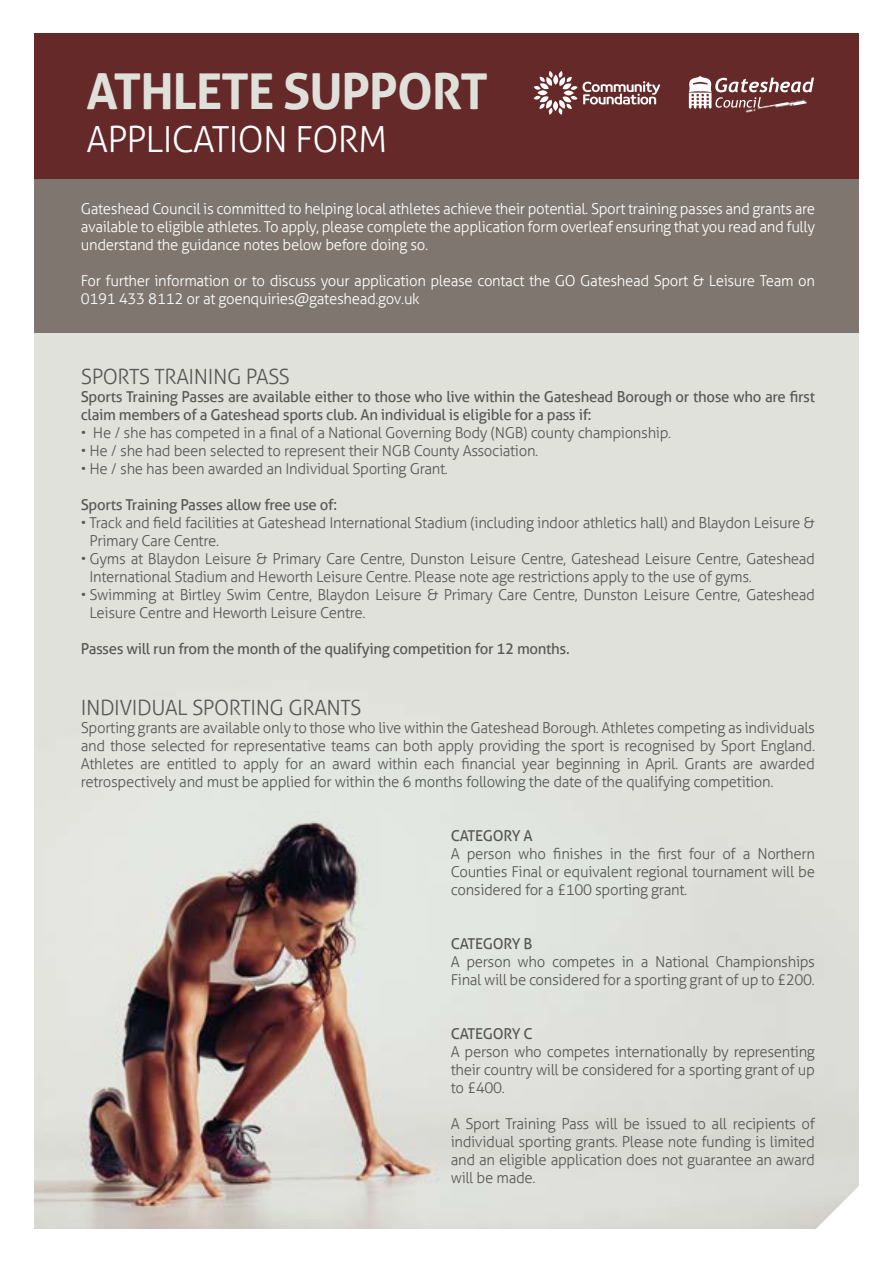
<style>
.page{position:relative;width:893px;height:1263px;background:#fff}
.page>*{position:absolute;margin:0;border:0;box-sizing:border-box;transform-origin:0 0}
.t1{font:700 49.5px "Aller";letter-spacing:-.02em;color:#e0e0db}
.t2{font:300 36px "Aller";letter-spacing:-.02em;color:#fff}
.t3{font:300 21px "Aller";letter-spacing:-.02em;color:#575756}
.t4{font:300 15px/18px "Aller";letter-spacing:-.02em;color:#575756}
.t5{font:300 15px/18px "Aller";letter-spacing:-.02em;color:#fff;text-align:justify}
.t6{font:15px/18px "Aller";letter-spacing:-.02em;color:#575756}
</style>
<div class="page">
<img style="left:34px;top:333px;width:825px;height:895px">
<div style="left:34px;top:150px;width:825px;height:183px;background:#7f776f"></div>
<div style="left:34px;top:33px;width:825px;height:146px;background:#652929"></div>
<svg style="left:689px;top:76px;width:125px;height:33px"></svg>
<img style="left:733px;top:99px;width:74px;height:14px">
<svg style="left:806px;top:1175px;width:53px;height:54px"></svg>
<svg style="left:534px;top:71px;width:126px;height:44px"></svg>
<h1 class="t1" style="left:86px;top:61px;width:403px">ATHLETE SUPPORT</h1>
<h2 class="t2" style="left:86px;top:118px;width:302px">APPLICATION FORM</h2>
<p class="t5" style="left:81px;top:200px;width:736px">Gateshead Council is committed to helping local athletes achieve their potential. Sport training passes and grants are available to eligible athletes. To apply, please complete the application form overleaf ensuring that you read and fully understand the guidance notes below before doing so.</p>
<p class="t5" style="left:81px;top:272px;width:736px">For further information or to discuss your application please contact the GO Gateshead Sport &amp; Leisure Team on<br>0191 433 8112 or at goenquiries@gateshead.gov.uk</p>
<h3 class="t3" style="left:81px;top:364px;width:211px">SPORTS TRAINING PASS</h3>
<p class="t6" style="left:81px;top:387px;width:736px">Sports Training Passes are available either to those who live within the Gateshead Borough or those who are first claim members of a Gateshead sports club. An individual is eligible for a pass if:</p>
<p class="t4" style="left:81px;top:423px;width:592px">• He / she has competed in a final of a National Governing Body (NGB) county championship.</p>
<p class="t4" style="left:81px;top:441px;width:459px">• He / she had been selected to represent their NGB County Association.</p>
<p class="t4" style="left:81px;top:459px;width:369px">• He / she has been awarded an Individual Sporting Grant.</p>
<p class="t6" style="left:81px;top:495px;width:258px">Sports Training Passes allow free use of:</p>
<p class="t4" style="left:90px;top:513px;width:727px;text-indent:-9px">• Track and field facilities at Gateshead International Stadium (including indoor athletics hall) and Blaydon Leisure &amp;<br>Primary Care Centre.</p>
<p class="t4" style="left:90px;top:549px;width:727px;text-indent:-9px">• Gyms at Blaydon Leisure &amp; Primary Care Centre, Dunston Leisure Centre, Gateshead Leisure Centre, Gateshead<br>International Stadium and Heworth Leisure Centre. Please note age restrictions apply to the use of gyms.</p>
<p class="t4" style="left:90px;top:585px;width:727px;text-indent:-9px">• Swimming at Birtley Swim Centre, Blaydon Leisure &amp; Primary Care Centre, Dunston Leisure Centre, Gateshead<br>Leisure Centre and Heworth Leisure Centre.</p>
<p class="t6" style="left:81px;top:639px;width:490px">Passes will run from the month of the qualifying competition for 12 months.</p>
<h3 class="t3" style="left:81px;top:695px;width:282px">INDIVIDUAL SPORTING GRANTS</h3>
<p class="t4" style="left:81px;top:719px;width:736px;text-align:justify">Sporting grants are available only to those who live within the Gateshead Borough. Athletes competing as individuals and those selected for representative teams can both apply providing the sport is recognised by Sport England.<br>Athletes are entitled to apply for an award within each financial year beginning in April. Grants are awarded retrospectively and must be applied for within the 6 months following the date of the qualifying competition.</p>
<p class="t6" style="left:451px;top:826px;width:84px">CATEGORY A</p>
<p class="t4" style="left:451px;top:845px;width:366px;text-align:justify">A person who finishes in the first four of a Northern Counties Final or equivalent regional tournament will be considered for a £100 sporting grant.</p>
<p class="t6" style="left:451px;top:934px;width:83px">CATEGORY B</p>
<p class="t4" style="left:451px;top:953px;width:366px">A person who competes in a National Championships<br>Final will be considered for a sporting grant of up to £200.</p>
<p class="t6" style="left:451px;top:1024px;width:84px">CATEGORY C</p>
<p class="t4" style="left:451px;top:1043px;width:366px;text-align:justify">A person who competes internationally by representing their country will be considered for a sporting grant of up to £400.</p>
<p class="t4" style="left:451px;top:1115px;width:366px;text-align:justify">A Sport Training Pass will be issued to all recipients of individual sporting grants. Please note funding is limited and an eligible application does not guarantee an award will be made.</p>
</div>
